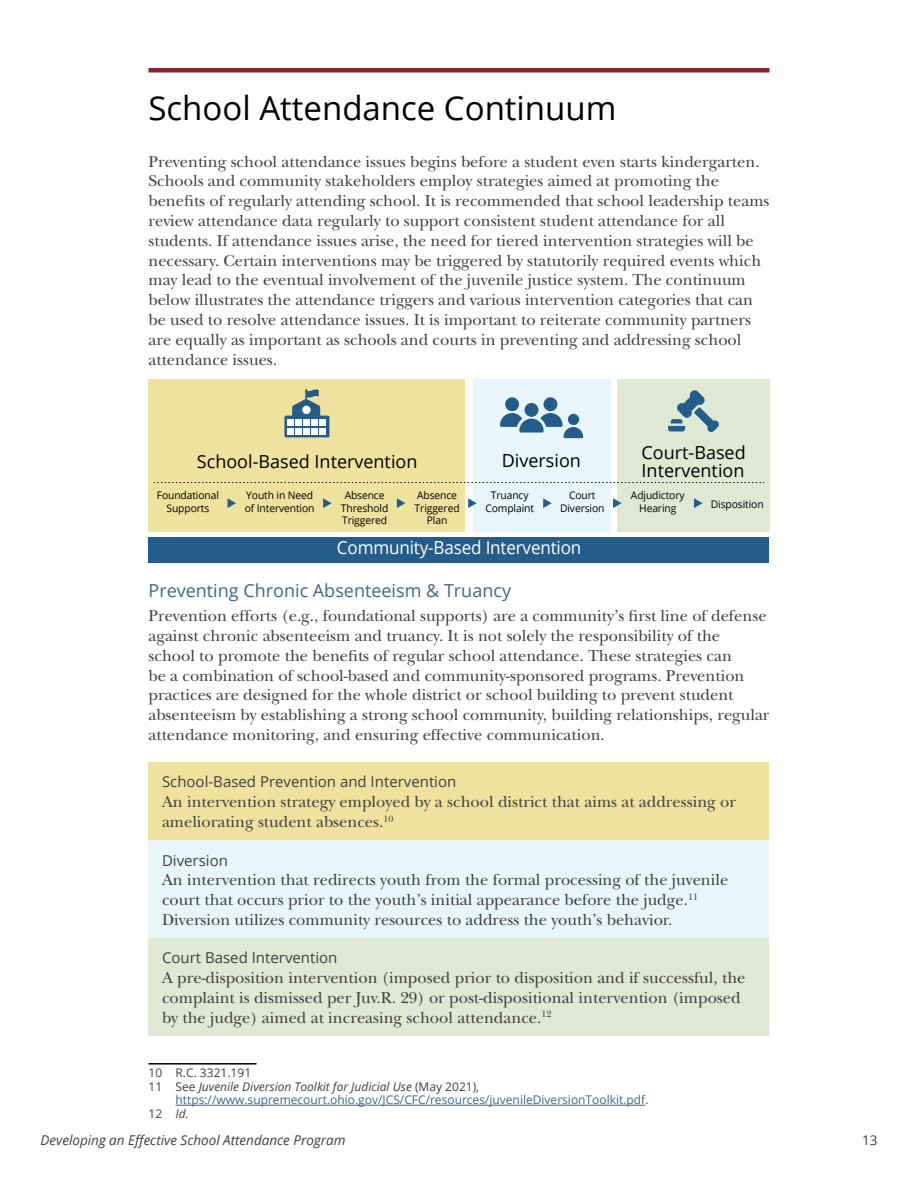
<style>
.page{position:relative;width:918px;height:1188px;background:#fff}
.page>*{position:absolute;margin:0;border:0;box-sizing:border-box;transform-origin:0 0}
.title_--_secton_header{font:33px "Open Sans";color:#000}
.t1{font:18px/18px "Open Sans";color:#000}
.sub_title_--_open_sans{font:18px "Open Sans";color:#3d6791}
.t2{font:18px "Open Sans";letter-spacing:-.01em;color:#fff;scale:.95 1}
.body_--_span_all{font:16.5px/19.8px "New Baskerville Std";color:#414042}
.sub_title_--_open_sans_--_small{font:15px "Open Sans";color:#414042}
.t3{font:italic 13.5px "Open Sans";color:#414042}
.t4{font:13.5px "Open Sans";color:#414042}
.foot_note{font:12px/13.5px "Open Sans";color:#3d6791}
.foot_note-2{font:12px "Open Sans";color:#414042}
.foot_note-3{font:italic 12px "Open Sans";color:#414042}
.t5{font:10.5px/12.6px "Open Sans";letter-spacing:-.01em;color:#000;text-align:center}
.s1{color:#414042}
.s2{font-style:italic;color:#414042}
.s3{font-style:normal}
</style>
<div class="page">
<hr style="left:148px;top:68px;width:622px;height:4px;background:#892432">
<div style="left:148px;top:762px;width:622px;height:79px;background:#efe29e"></div>
<div style="left:148px;top:841px;width:622px;height:97px;background:#e8f6fa"></div>
<div style="left:148px;top:938px;width:622px;height:98px;background:#dee8d2"></div>
<hr style="left:148px;top:1063px;width:108px;height:2px;background:#000">
<hr style="left:176px;top:1105px;width:469px;height:1px;background:#3d6791">
<div style="left:148px;top:537px;width:622px;height:25px;background:#245d89"></div>
<div style="left:473px;top:379px;width:138px;height:153px;background:#e8f6fa"></div>
<div style="left:617px;top:379px;width:153px;height:153px;background:#dee8d2"></div>
<div style="left:149px;top:379px;width:316px;height:153px;background:#efe29e"></div>
<div style="left:284px;top:416px;width:45px;height:21px;background:#245d89;border-radius:2px"></div>
<div style="left:319px;top:419px;width:7px;height:6px;background:#fff"></div>
<div style="left:319px;top:429px;width:7px;height:6px;background:#fff"></div>
<svg style="left:287px;top:389px;width:33px;height:46px"></svg>
<svg style="left:668px;top:390px;width:51px;height:42px"></svg>
<svg style="left:227px;top:498px;width:9px;height:10px"></svg>
<svg style="left:323px;top:498px;width:9px;height:10px"></svg>
<svg style="left:397px;top:498px;width:8px;height:10px"></svg>
<svg style="left:468px;top:498px;width:9px;height:10px"></svg>
<svg style="left:613px;top:498px;width:9px;height:10px"></svg>
<svg style="left:543px;top:498px;width:9px;height:10px"></svg>
<svg style="left:694px;top:498px;width:9px;height:10px"></svg>
<svg style="left:154px;top:482px;width:610px;height:1px"></svg>
<div style="left:505px;top:397px;width:14px;height:14px;background:#245d89;border-radius:50%"></div>
<div style="left:544px;top:397px;width:13px;height:14px;background:#245d89;border-radius:50%"></div>
<div style="left:525px;top:403px;width:13px;height:14px;background:#245d89;border-radius:50%"></div>
<svg style="left:500px;top:413px;width:83px;height:25px"></svg>
<p class="title_--_secton_header" style="left:148px;top:85px;width:469px">School Attendance Continuum</p>
<p class="body_--_span_all" style="left:148px;top:151px;width:623px">Preventing school attendance issues begins before a student even starts kindergarten.<br>Schools and community stakeholders employ strategies aimed at promoting the benefits of regularly attending school. It is recommended that school leadership teams review attendance data regularly to support consistent student attendance for all students. If attendance issues arise, the need for tiered intervention strategies will be necessary. Certain interventions may be triggered by statutorily required events which may lead to the eventual involvement of the juvenile justice system. The continuum below illustrates the attendance triggers and various intervention categories that can be used to resolve attendance issues. It is important to reiterate community partners are equally as important as schools and courts in preventing and addressing school attendance issues.</p>
<p class="t1" style="left:197px;top:452px;width:222px">School-Based Intervention</p>
<p class="t1" style="left:502px;top:451px;width:81px">Diversion</p>
<p class="t1" style="left:642px;top:443px;width:106px">Court-Based<br>Intervention</p>
<p class="t5" style="left:157px;top:489px;width:64px">Foundational<br>Supports</p>
<p class="t5" style="left:245px;top:489px;width:71px;text-align:left">Youth in Need of Intervention</p>
<p class="t5" style="left:341px;top:489px;width:49px">Absence<br>Threshold<br>Triggered</p>
<p class="t5" style="left:415px;top:489px;width:46px">Absence<br>Triggered<br>Plan</p>
<p class="t5" style="left:485px;top:489px;width:50px">Truancy<br>Complaint</p>
<p class="t5" style="left:560px;top:489px;width:46px">Court<br>Diversion</p>
<p class="t5" style="left:631px;top:489px;width:55px">Adjudictory<br>Hearing</p>
<p class="t5" style="left:711px;top:498px;width:54px">Disposition</p>
<p class="t2" style="left:337px;top:535px;width:259px">Community-Based Intervention</p>
<p class="sub_title_--_open_sans" style="left:148px;top:578px;width:364px">Preventing Chronic Absenteeism &amp; Truancy</p>
<p class="body_--_span_all" style="left:148px;top:606px;width:623px">Prevention efforts (e.g., foundational supports) are a community’s first line of defense against chronic absenteeism and truancy. It is not solely the responsibility of the school to promote the benefits of regular school attendance. These strategies can<br>be a combination of school-based and community-sponsored programs. Prevention practices are designed for the whole district or school building to prevent student absenteeism by establishing a strong school community, building relationships, regular attendance monitoring, and ensuring effective communication.</p>
<p class="sub_title_--_open_sans_--_small" style="left:162px;top:772px;width:296px">School-Based Prevention and Intervention</p>
<p class="body_--_span_all" style="left:162px;top:792px;width:575px">An intervention strategy employed by a school district that aims at addressing or ameliorating student absences.<sup>10</sup></p>
<p class="sub_title_--_open_sans_--_small" style="left:162px;top:850px;width:67px">Diversion</p>
<p class="body_--_span_all" style="left:162px;top:870px;width:568px">An intervention that redirects youth from the formal processing of the juvenile court that occurs prior to the youth’s initial appearance before the judge.<sup>11<br></sup>Diversion utilizes community resources to address the youth’s behavior.</p>
<p class="sub_title_--_open_sans_--_small" style="left:162px;top:948px;width:177px">Court Based Intervention</p>
<p class="body_--_span_all" style="left:162px;top:968px;width:585px">A pre-disposition intervention (imposed prior to disposition and if successful, the complaint is dismissed per Juv.R. 29) or post-dispositional intervention (imposed by the judge) aimed at increasing school attendance.<sup>12</sup></p>
<p class="foot_note-2" style="left:148px;top:1065px;width:104px">10 R.C. 3321.191</p>
<p class="foot_note" style="left:176px;top:1079px;width:475px;text-indent:-27px"><span class="s1">11 See</span> <span class="s2">Juvenile Diversion Toolkit for Judicial Use</span> <span class="s1">(May 2021), </span>https://www.supremecourt.ohio.gov/JCS/CFC/resources/juvenileDiversionToolkit.pdf<span class="s1">.</span></p>
<p class="foot_note-3" style="left:148px;top:1105px;width:42px"><span class="s3">12</span> Id.</p>
<p class="t3" style="left:40px;top:1131px;width:307px">Developing an Effective School Attendance Program</p>
<p class="t4" style="left:862px;top:1131px;width:17px">13</p>
</div>
